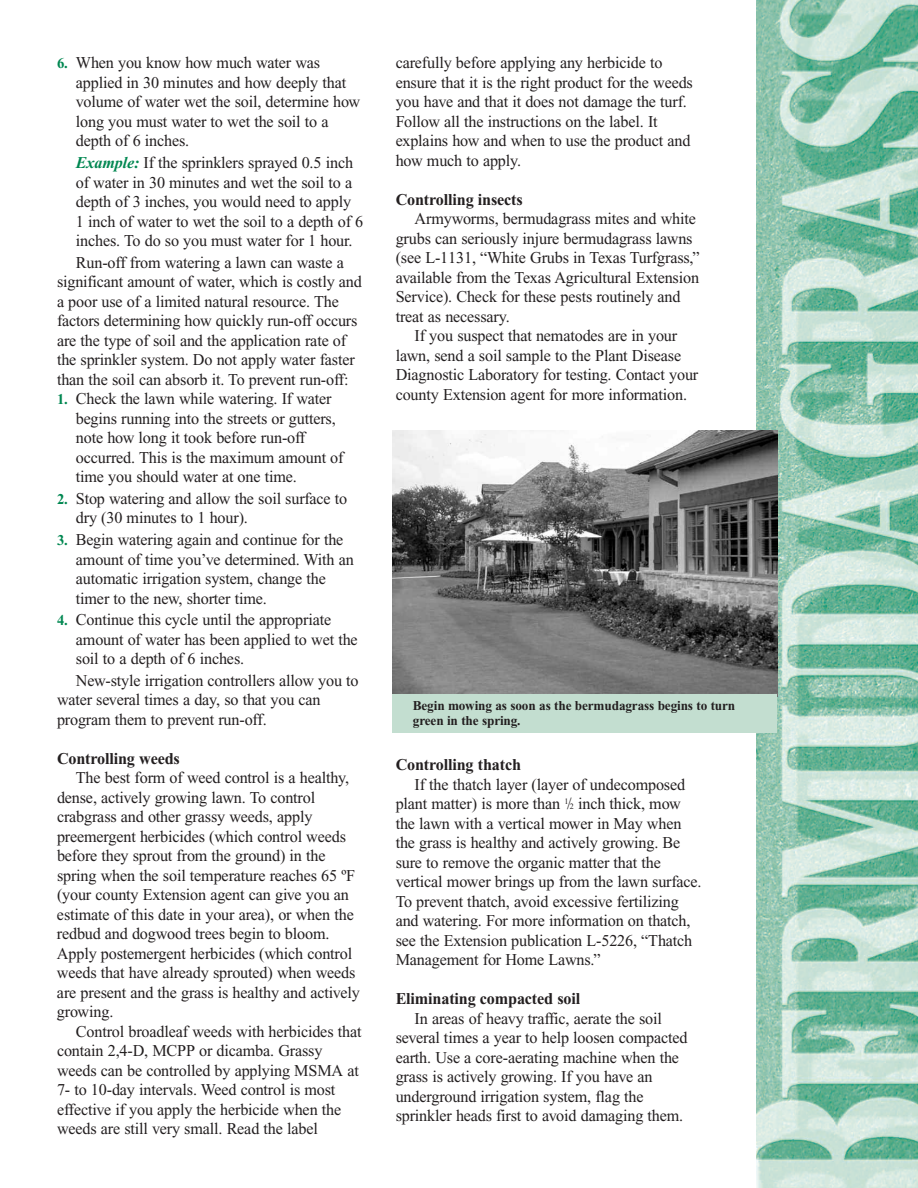
<style>
.page{position:relative;width:918px;height:1188px;background:#fff}
.page>*{position:absolute;margin:0;border:0;box-sizing:border-box;transform-origin:0 0}
.t1{font:16.5px/19.5px "Times New Roman";letter-spacing:-.01em;color:#231f20}
.t2{font:700 16.5px "Times New Roman";letter-spacing:-.01em;color:#231f20}
.t3{font:700 13.5px/15px "Times New Roman";letter-spacing:-.01em;color:#231f20}
.s1{font-weight:700;font-size:15px;color:#008751}
.s2{font-weight:700;font-style:italic;color:#008751}
.s3{font-size:8.25px}
</style>
<div class="page">
<img style="left:756px;top:0;width:162px;height:1188px">
<img style="left:392px;top:430px;width:385px;height:264px">
<div style="left:392px;top:694px;width:385px;height:39px;background:#c3ded0"></div>
<p class="t1" style="left:76px;top:55px;width:286px;text-indent:-19px"><span class="s1">6.</span> When you know how much water was applied in 30 minutes and how deeply that volume of water wet the soil, determine how long you must water to wet the soil to a depth of 6 inches.</p>
<p class="t1" style="left:76px;top:154px;width:289px"><span class="s2">Example:</span> If the sprinklers sprayed 0.5 inch of water in 30 minutes and wet the soil to a depth of 3 inches, you would need to apply 1 inch of water to wet the soil to a depth of 6 inches. To do so you must water for 1 hour.</p>
<p class="t1" style="left:57px;top:254px;width:306px;text-indent:19px">Run-off from watering a lawn can waste a significant amount of water, which is costly and a poor use of a limited natural resource. The factors determining how quickly run-off occurs are the type of soil and the application rate of the sprinkler system. Do not apply water faster than the soil can absorb it. To prevent run-off:</p>
<p class="t1" style="left:76px;top:391px;width:269px;text-indent:-19px"><span class="s1">1.</span> Check the lawn while watering. If water begins running into the streets or gutters, note how long it took before run-off occurred. This is the maximum amount of time you should water at one time.</p>
<p class="t1" style="left:76px;top:490px;width:273px;text-indent:-19px"><span class="s1">2.</span> Stop watering and allow the soil surface to dry (30 minutes to 1 hour).</p>
<p class="t1" style="left:76px;top:531px;width:280px;text-indent:-19px"><span class="s1">3.</span> Begin watering again and continue for the amount of time you’ve determined. With an automatic irrigation system, change the timer to the new, shorter time.</p>
<p class="t1" style="left:76px;top:612px;width:283px;text-indent:-19px"><span class="s1">4.</span> Continue this cycle until the appropriate amount of water has been applied to wet the soil to a depth of 6 inches.</p>
<p class="t1" style="left:57px;top:672px;width:303px;text-indent:19px">New-style irrigation controllers allow you to water several times a day, so that you can program them to prevent run-off.</p>
<p class="t2" style="left:57px;top:753px;width:124px">Controlling weeds</p>
<p class="t1" style="left:57px;top:770px;width:304px;text-indent:19px">The best form of weed control is a healthy, dense, actively growing lawn. To control crabgrass and other grassy weeds, apply preemergent herbicides (which control weeds before they sprout from the ground) in the spring when the soil temperature reaches 65 ºF (your county Extension agent can give you an estimate of this date in your area), or when the redbud and dogwood trees begin to bloom.<br>Apply postemergent herbicides (which control weeds that have already sprouted) when weeds are present and the grass is healthy and actively growing.</p>
<p class="t1" style="left:57px;top:1023px;width:306px;text-indent:19px">Control broadleaf weeds with herbicides that contain 2,4-D, MCPP or dicamba. Grassy weeds can be controlled by applying MSMA at 7- to 10-day intervals. Weed control is most effective if you apply the herbicide when the weeds are still very small. Read the label</p>
<p class="t1" style="left:396px;top:55px;width:299px">carefully before applying any herbicide to ensure that it is the right product for the weeds you have and that it does not damage the turf.<br>Follow all the instructions on the label. It explains how and when to use the product and how much to apply.</p>
<p class="t2" style="left:396px;top:194px;width:129px">Controlling insects</p>
<p class="t1" style="left:396px;top:211px;width:305px;text-indent:19px">Armyworms, bermudagrass mites and white grubs can seriously injure bermudagrass lawns (see L-1131, “White Grubs in Texas Turfgrass,” available from the Texas Agricultural Extension Service). Check for these pests routinely and treat as necessary.</p>
<p class="t1" style="left:396px;top:328px;width:304px;text-indent:19px">If you suspect that nematodes are in your lawn, send a soil sample to the Plant Disease Diagnostic Laboratory for testing. Contact your county Extension agent for more information.</p>
<p class="t3" style="left:413px;top:699px;width:324px">Begin mowing as soon as the bermudagrass begins to turn green in the spring.</p>
<p class="t2" style="left:396px;top:760px;width:127px">Controlling thatch</p>
<p class="t1" style="left:396px;top:776px;width:308px;text-indent:19px">If the thatch layer (layer of undecomposed plant matter) is more than <sup>1</sup>/<span class="s3">2</span> inch thick, mow the lawn with a vertical mower in May when the grass is healthy and actively growing. Be sure to remove the organic matter that the vertical mower brings up from the lawn surface.<br>To prevent thatch, avoid excessive fertilizing and watering. For more information on thatch, see the Extension publication L-5226, “Thatch Management for Home Lawns.”</p>
<p class="t2" style="left:396px;top:994px;width:186px">Eliminating compacted soil</p>
<p class="t1" style="left:396px;top:1010px;width:293px;text-indent:19px">In areas of heavy traffic, aerate the soil several times a year to help loosen compacted earth. Use a core-aerating machine when the grass is actively growing. If you have an underground irrigation system, flag the sprinkler heads first to avoid damaging them.</p>
</div>
